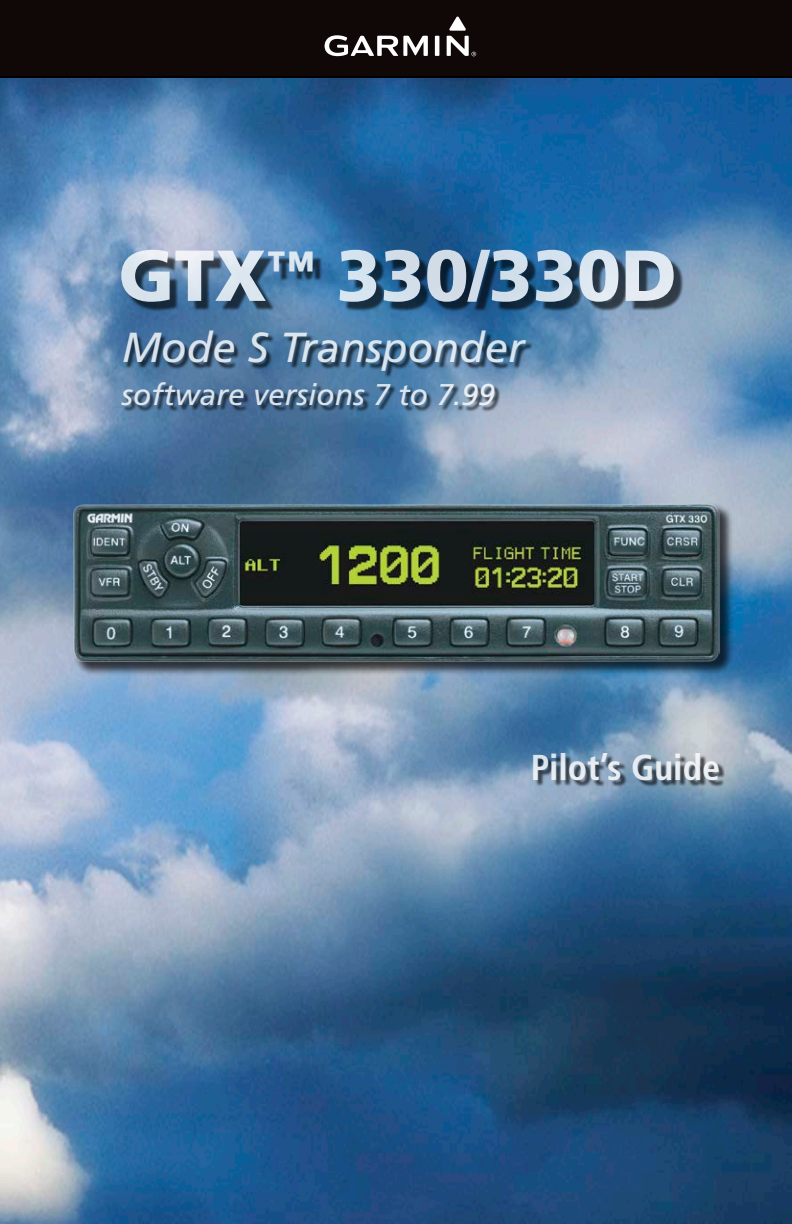
<style>
.page{position:relative;width:792px;height:1224px;background:#fff}
.page>*{position:absolute;margin:0;border:0;box-sizing:border-box;transform-origin:0 0}
.t1{font:900 72px "Frutiger";color:#fff}
.t2{font:italic 42px "Frutiger";color:#fff}
.t3{font:700 condensed 36px "Frutiger";color:#fff}
.t4{font:italic 30px "Frutiger";color:#fff}
</style>
<div class="page">
<img style="left:0;top:78px;width:792px;height:1146px">
<div style="left:125px;top:333px;width:408px;height:44px;background:#000;opacity:.8"></div>
<div style="left:535px;top:755px;width:190px;height:33px;background:#000;opacity:.8"></div>
<div style="left:73px;top:503px;width:661px;height:173px;background:#000;opacity:.7"></div>
<img style="left:72px;top:502px;width:648px;height:160px">
<div style="left:0;top:0;width:792px;height:78px;background:#100806"></div>
<svg style="left:325px;top:17px;width:151px;height:39px"></svg>
<div style="left:126px;top:255px;width:558px;height:57px;background:#000;opacity:.8"></div>
<div style="left:124px;top:383px;width:377px;height:30px;background:#000;opacity:.8"></div>
<h1 class="t1" style="left:118px;top:232px;width:560px">GTX<sup>™</sup> 330/330D</h1>
<h2 class="t2" style="left:122px;top:323px;width:404px">Mode S Transponder</h2>
<p class="t4" style="left:122px;top:377px;width:375px">software versions 7 to 7.99</p>
<p class="t3" style="left:530px;top:747px;width:191px">Pilot’s Guide</p>
</div>
